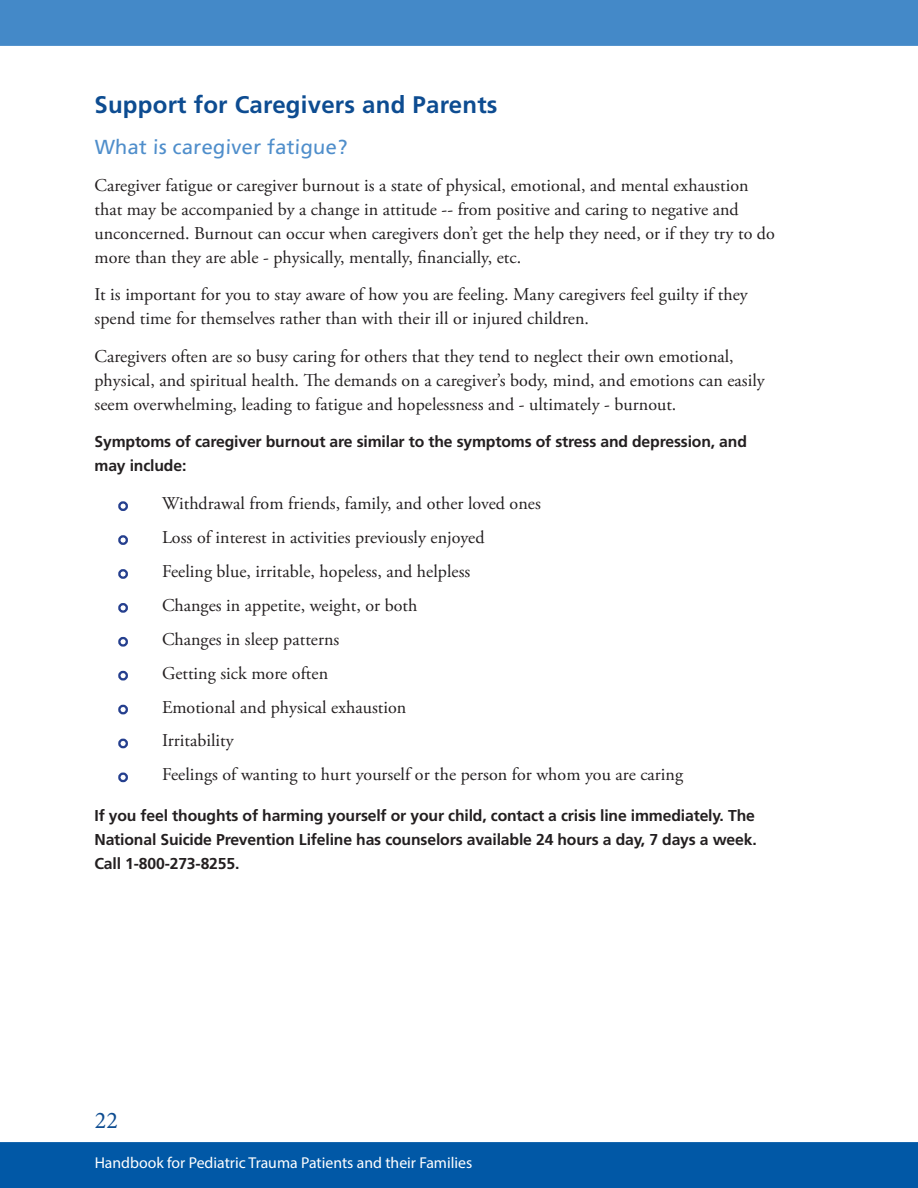
<style>
.page{position:relative;width:918px;height:1188px;background:#fff}
.page>*{position:absolute;margin:0;border:0;box-sizing:border-box;transform-origin:0 0}
.t1{font:700 24px "Frutiger LT Std";letter-spacing:.01em;color:#0d4c91}
.t2{font:24px "Minion Pro";color:#0d4c91}
.t3{font:20.25px "Frutiger LT Std";color:#4f8ecb}
.t4{font:18px/24px "Adobe Garamond Pro";color:#231f20}
.t5{font:700 15.75px/24px "Frutiger LT Std";letter-spacing:-.01em;color:#231f20}
.t6{font:15.75px "Myriad Pro";color:#fff}
.s1{font-family:"Garamond";font-size:9px;color:#253f8e}
</style>
<div class="page">
<div style="left:0;top:1142px;width:918px;height:46px;background:#0158a6"></div>
<div style="left:0;top:0;width:918px;height:46px;background:#4489c8"></div>
<h1 class="t1" style="left:94px;top:90px;width:405px">Support for Caregivers and Parents</h1>
<p class="t3" style="left:94px;top:135px;width:255px">What is caregiver fatigue?</p>
<p class="t4" style="left:94px;top:174px;width:682px">Caregiver fatigue or caregiver burnout is a state of physical, emotional, and mental exhaustion that may be accompanied by a change in attitude -- from positive and caring to negative and unconcerned. Burnout can occur when caregivers don’t get the help they need, or if they try to do more than they are able ‑ physically, mentally, financially, etc.</p>
<p class="t4" style="left:94px;top:283px;width:655px">It is important for you to stay aware of how you are feeling. Many caregivers feel guilty if they spend time for themselves rather than with their ill or injured children.</p>
<p class="t4" style="left:94px;top:345px;width:672px">Caregivers often are so busy caring for others that they tend to neglect their own emotional, physical, and spiritual health. The demands on a caregiver’s body, mind, and emotions can easily seem overwhelming, leading to fatigue and hopelessness and ‑ ultimately ‑ burnout.</p>
<p class="t5" style="left:94px;top:430px;width:654px">Symptoms of caregiver burnout are similar to the symptoms of stress and depression, and may include:</p>
<p class="t4" style="left:122px;top:492px;width:421px"><span class="s1">•</span> Withdrawal from friends, family, and other loved ones</p>
<p class="t4" style="left:122px;top:526px;width:365px"><span class="s1">•</span> Loss of interest in activities previously enjoyed</p>
<p class="t4" style="left:122px;top:560px;width:350px"><span class="s1">•</span> Feeling blue, irritable, hopeless, and helpless</p>
<p class="t4" style="left:122px;top:594px;width:297px"><span class="s1">•</span> Changes in appetite, weight, or both</p>
<p class="t4" style="left:122px;top:628px;width:219px"><span class="s1">•</span> Changes in sleep patterns</p>
<p class="t4" style="left:122px;top:662px;width:208px"><span class="s1">•</span> Getting sick more often</p>
<p class="t4" style="left:122px;top:695px;width:286px"><span class="s1">•</span> Emotional and physical exhaustion</p>
<p class="t4" style="left:122px;top:729px;width:114px"><span class="s1">•</span> Irritability</p>
<p class="t4" style="left:122px;top:763px;width:563px"><span class="s1">•</span> Feelings of wanting to hurt yourself or the person for whom you are caring</p>
<p class="t5" style="left:94px;top:804px;width:664px;text-align:justify">If you feel thoughts of harming yourself or your child, contact a crisis line immediately. The National Suicide Prevention Lifeline has counselors available 24 hours a day, 7 days a week.<br>Call 1-800-273-8255.</p>
<h1 class="t2" style="left:95px;top:1104px;width:25px">22</h1>
<p class="t6" style="left:95px;top:1153px;width:379px">Handbook for Pediatric Trauma Patients and their Families</p>
</div>
